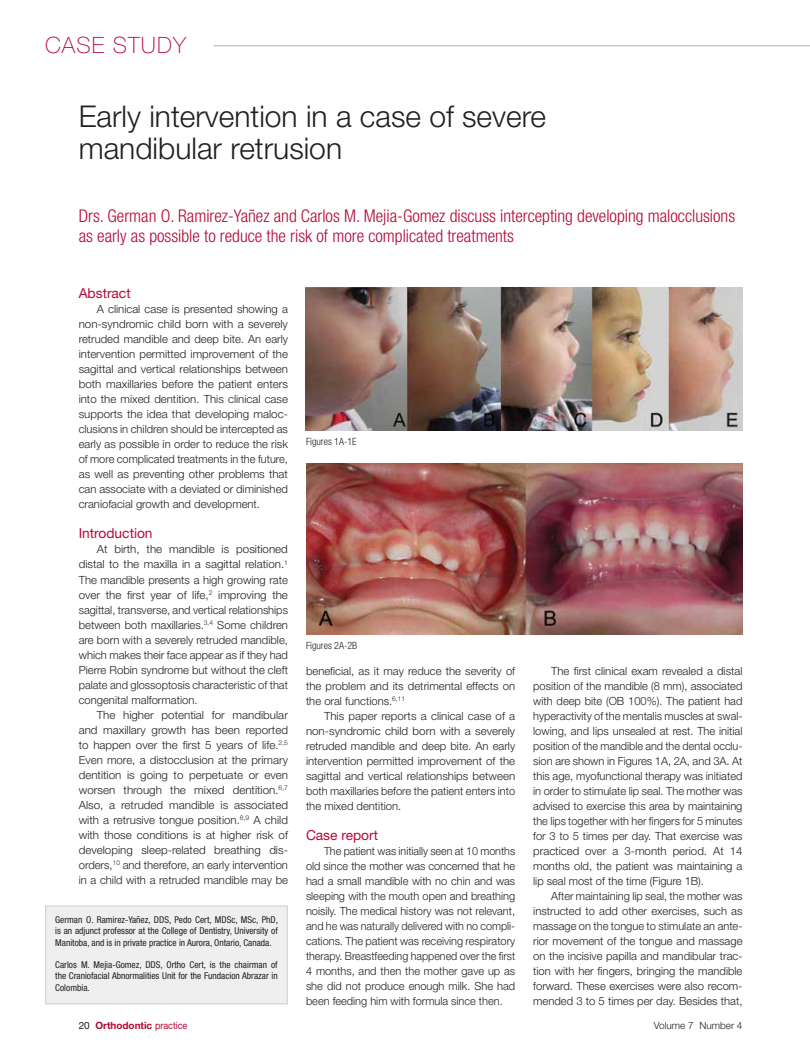
<style>
.page{position:relative;width:810px;height:1054px;background:#fff}
.page>*{position:absolute;margin:0;border:0;box-sizing:border-box;transform-origin:0 0}
.t1{font:300 30px/32.5px "Helvetica Neue";color:#231f20}
.t2{font:100 22.5px "Helvetica Neue";letter-spacing:.05em;color:#b50938}
.t3{font:300 condensed 17.5px/20px "Helvetica Neue";color:#b50938}
.t4{font:13.75px "Helvetica Neue";color:#b50938}
.t5{font:300 11.25px/15px "Helvetica Neue";color:#231f20;text-align:justify}
.t6{font:300 11.25px/15px "Helvetica Neue";color:#231f20;text-align:justify;scale:.96 1}
.t7{font:300 condensed 10px "Helvetica Neue";color:#231f20}
.t8{font:700 10px "Helvetica Neue";letter-spacing:-.005em;color:#b50938}
.t9{font:300 10px "Helvetica Neue";color:#231f20}
.t10{font:condensed 9.38px/11.2px "Helvetica Neue";color:#231f20;text-align:justify}
.s1{font-weight:400;color:#231f20}
.s2{font-weight:400}
</style>
<div class="page">
<div style="left:46px;top:905px;width:241px;height:98px;background:#efeff0"></div>
<div style="left:45px;top:905px;width:243px;height:99px;border:1px solid #d5d7d8"></div>
<img style="left:306px;top:287px;width:436px;height:143px">
<img style="left:306px;top:463px;width:436px;height:171px">
<hr style="left:214px;top:45px;width:596px;height:1px;background:#bcbec0">
<h2 class="t2" style="left:45px;top:32px;width:143px">CASE STUDY</h2>
<h1 class="t1" style="left:79px;top:99px;width:469px">Early intervention in a case of severe mandibular retrusion</h1>
<h3 class="t3" style="left:79px;top:205px;width:658px">Drs. German O. Ramirez-Yañez and Carlos M. Mejia-Gomez discuss intercepting developing malocclusions as early as possible to reduce the risk of more complicated treatments</h3>
<p class="t4" style="left:79px;top:285px;width:53px">Abstract</p>
<p class="t5" style="left:79px;top:301px;width:211px;text-indent:18px">A clinical case is presented showing a non-syndromic child born with a severely retruded mandible and deep bite. An early intervention permitted improvement of the sagittal and vertical relationships between both maxillaries before the patient enters into the mixed dentition. This clinical case supports the idea that developing maloc&shy;clusions in children should be intercepted as early as possible in order to reduce the risk of more complicated treatments in the future, as well as preventing other problems that can associate with a deviated or diminished craniofacial growth and development.</p>
<p class="t4" style="left:79px;top:525px;width:75px">Introduction</p>
<p class="t5" style="left:79px;top:541px;width:211px;text-indent:18px">At birth, the mandible is positioned distal to the maxilla in a sagittal relation.<sup>1<br></sup>The mandible presents a high growing rate over the first year of life,<sup>2</sup> improving the sagittal, transverse, and vertical relationships between both maxillaries.<sup>3,4</sup> Some children are born with a severely retruded mandible, which makes their face appear as if they had Pierre Robin syndrome but without the cleft palate and glossoptosis characteristic of that congenital malformation.</p>
<p class="t5" style="left:79px;top:706px;width:211px;text-indent:18px">The higher potential for mandibular and maxillary growth has been reported to happen over the first 5 years of life.<sup>2,5<br></sup>Even more, a distocclusion at the primary dentition is going to perpetuate or even worsen through the mixed dentition.<sup>6,7<br></sup>Also, a retruded mandible is associated with a retrusive tongue position.<sup>8,9</sup> A child with those conditions is at higher risk of developing sleep-related breathing dis&shy;orders,<sup>10</sup> and therefore, an early intervention in a child with a retruded mandible may be</p>
<p class="t10" style="left:55px;top:913px;width:224px">German O. Ramirez-Yañez, DDS, Pedo Cert, MDSc, MSc, PhD, is an adjunct professor at the College of Dentistry, University of Manitoba, and is in private practice in Aurora, Ontario, Canada.</p>
<p class="t10" style="left:55px;top:958px;width:224px">Carlos M. Mejia-Gomez, DDS, Ortho Cert, is the chairman of the Craniofacial Abnormalities Unit for the Fundacion Abrazar in Colombia.</p>
<p class="t7" style="left:306px;top:435px;width:52px">Figures 1A-1E</p>
<p class="t7" style="left:306px;top:639px;width:53px">Figures 2A-2B</p>
<p class="t5" style="left:306px;top:662px;width:211px">beneficial, as it may reduce the severity of the problem and its detrimental effects on the oral functions.<sup>6,11</sup></p>
<p class="t5" style="left:306px;top:707px;width:211px;text-indent:18px">This paper reports a clinical case of a non-syndromic child born with a severely retruded mandible and deep bite. An early intervention permitted improvement of the sagittal and vertical relationships between both maxillaries before the patient enters into the mixed dentition.</p>
<p class="t4" style="left:306px;top:826px;width:74px">Case report</p>
<p class="t6" style="left:306px;top:842px;width:220px;text-indent:18px">The patient was initially seen at 10 months old since the mother was concerned that he had a small mandible with no chin and was sleeping with the mouth open and breathing noisily. The medical history was not relevant, and he was naturally delivered with no compli&shy;cations. The patient was receiving respiratory therapy. Breastfeeding happened over the first 4 months, and then the mother gave up as she did not produce enough milk. She had been feeding him with formula since then.</p>
<p class="t5" style="left:533px;top:662px;width:211px;text-indent:18px">The first clinical exam revealed a distal position of the mandible (8 mm), associated with deep bite (OB 100%). The patient had hyperactivity of the mentalis muscles at swal&shy;lowing, and lips unsealed at rest. The initial position of the mandible and the dental occlu&shy;sion are shown in Figures 1A, 2A, and 3A. At this age, myofunctional therapy was initiated in order to stimulate lip seal. The mother was advised to exercise this area by maintaining the lips together with her fingers for 5 minutes for 3 to 5 times per day. That exercise was practiced over a 3-month period. At 14 months old, the patient was maintaining a lip seal most of the time (Figure 1B).</p>
<p class="t5" style="left:533px;top:887px;width:211px;text-indent:18px">After maintaining lip seal, the mother was instructed to add other exercises, such as massage on the tongue to stimulate an ante&shy;rior movement of the tongue and massage on the incisive papilla and mandibular trac&shy;tion with her fingers, bringing the mandible forward. These exercises were also recom&shy;mended 3 to 5 times per day. Besides that,</p>
<p class="t8" style="left:79px;top:1018px;width:110px"><span class="s1">20</span> Orthodontic <span class="s2">practice</span></p>
<p class="t9" style="left:654px;top:1018px;width:90px">Volume 7 Number 4</p>
</div>
